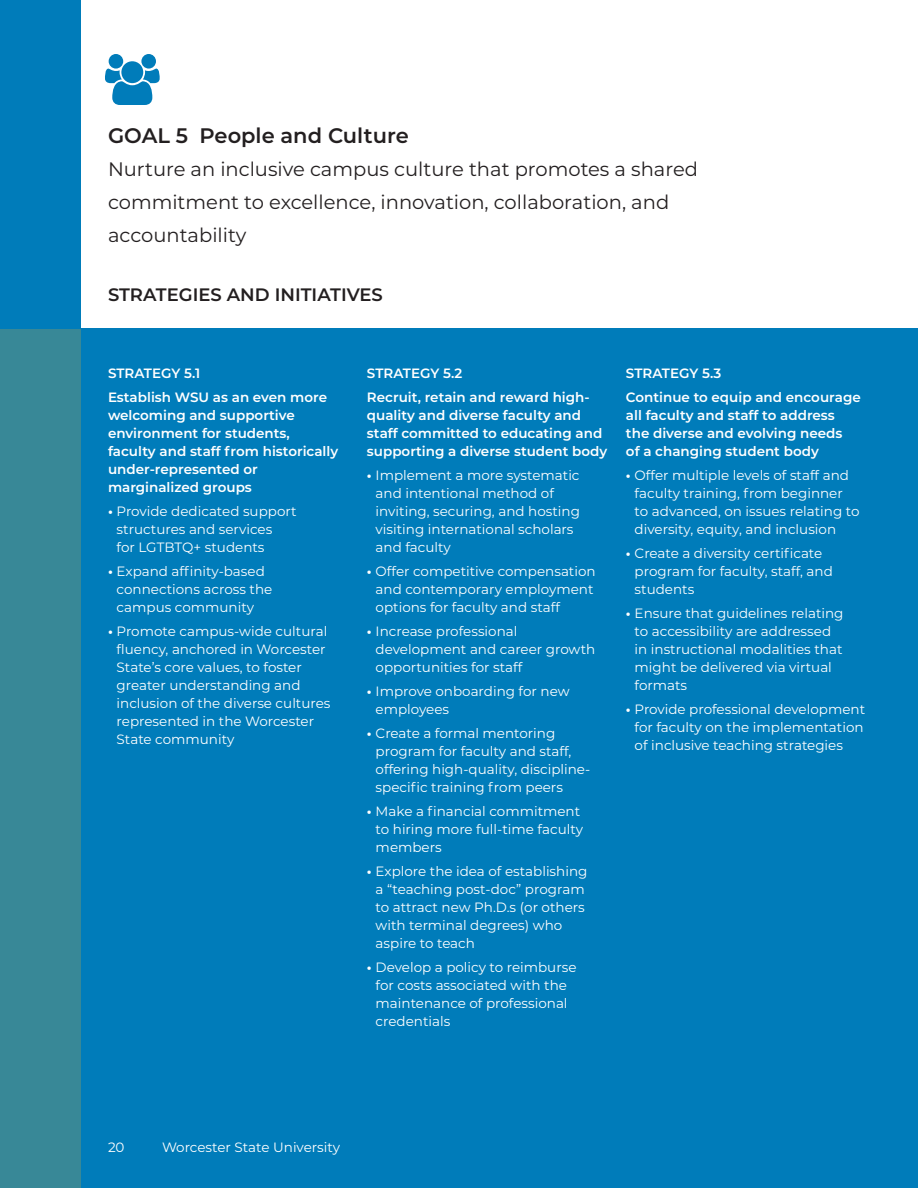
<style>
.page{position:relative;width:918px;height:1188px;background:#fff}
.page>*{position:absolute;margin:0;border:0;box-sizing:border-box;transform-origin:0 0}
.t1{font:600 21px "Montserrat";color:#231f20}
.t2{font:19.5px/33px "Montserrat";color:#231f20}
.t3{font:600 18px "Montserrat";color:#231f20}
.t4{font:13.5px/18px "Montserrat";color:#fff}
.t5{font:600 13.5px/18px "Montserrat";color:#fff}
.s1{font-weight:700}
</style>
<div class="page">
<div style="left:0;top:329px;width:918px;height:859px;background:#007cba"></div>
<div style="left:0;top:329px;width:81px;height:859px;background:#388897"></div>
<div style="left:0;top:0;width:81px;height:329px;background:#007cba"></div>
<h1 class="t1" style="left:108px;top:121px;width:302px">GOAL 5 People and Culture</h1>
<h2 class="t2" style="left:108px;top:152px;width:592px">Nurture an inclusive campus culture that promotes a shared commitment to excellence, innovation, collaboration, and accountability</h2>
<h3 class="t3" style="left:108px;top:282px;width:276px">STRATEGIES AND INITIATIVES</h3>
<p class="t5" style="left:108px;top:361px;width:221px;line-height:24px">STRATEGY 5.1<br>Establish WSU as an even more</p>
<p class="t5" style="left:108px;top:406px;width:232px">welcoming and supportive environment for students, faculty and staff from historically under-represented or marginalized groups</p>
<p class="t4" style="left:117px;top:502px;width:181px;text-indent:-9px"><span class="s1">•</span> Provide dedicated support structures and services<br>for LGTBTQ+ students</p>
<p class="t4" style="left:117px;top:562px;width:157px;text-indent:-9px"><span class="s1">•</span> Expand affinity-based connections across the campus community</p>
<p class="t4" style="left:117px;top:622px;width:215px;text-indent:-9px"><span class="s1">•</span> Promote campus-wide cultural fluency, anchored in Worcester<br>State’s core values, to foster greater understanding and inclusion of the diverse cultures represented in the Worcester<br>State community</p>
<p class="t5" style="left:367px;top:361px;width:224px;line-height:24px">STRATEGY 5.2<br>Recruit, retain and reward high-</p>
<p class="t5" style="left:367px;top:406px;width:242px">quality and diverse faculty and staff committed to educating and supporting a diverse student body</p>
<p class="t4" style="left:376px;top:466px;width:206px;text-indent:-9px"><span class="s1">•</span> Implement a more systematic and intentional method of inviting, securing, and hosting visiting international scholars and faculty</p>
<p class="t4" style="left:376px;top:562px;width:222px;text-indent:-9px"><span class="s1">•</span> Offer competitive compensation and contemporary employment options for faculty and staff</p>
<p class="t4" style="left:376px;top:622px;width:221px;text-indent:-9px"><span class="s1">•</span> Increase professional development and career growth opportunities for staff</p>
<p class="t4" style="left:376px;top:682px;width:195px;text-indent:-9px"><span class="s1">•</span> Improve onboarding for new employees</p>
<p class="t4" style="left:376px;top:724px;width:216px;text-indent:-9px"><span class="s1">•</span> Create a formal mentoring program for faculty and staff, offering high-quality, discipline&shy;specific training from peers</p>
<p class="t4" style="left:376px;top:802px;width:209px;text-indent:-9px"><span class="s1">•</span> Make a financial commitment to hiring more full-time faculty members</p>
<p class="t4" style="left:376px;top:862px;width:213px;text-indent:-9px"><span class="s1">•</span> Explore the idea of establishing a “teaching post-doc” program to attract new Ph.D.s (or others with terminal degrees) who aspire to teach</p>
<p class="t4" style="left:376px;top:958px;width:202px;text-indent:-9px"><span class="s1">•</span> Develop a policy to reimburse for costs associated with the maintenance of professional credentials</p>
<p class="t5" style="left:626px;top:361px;width:236px;line-height:24px">STRATEGY 5.3<br>Continue to equip and encourage</p>
<p class="t5" style="left:626px;top:406px;width:218px">all faculty and staff to address the diverse and evolving needs of a changing student body</p>
<p class="t4" style="left:635px;top:466px;width:226px;text-indent:-9px"><span class="s1">•</span> Offer multiple levels of staff and faculty training, from beginner to advanced, on issues relating to diversity, equity, and inclusion</p>
<p class="t4" style="left:635px;top:544px;width:200px;text-indent:-9px"><span class="s1">•</span> Create a diversity certificate program for faculty, staff, and students</p>
<p class="t4" style="left:635px;top:604px;width:210px;text-indent:-9px"><span class="s1">•</span> Ensure that guidelines relating to accessibility are addressed in instructional modalities that might be delivered via virtual formats</p>
<p class="t4" style="left:635px;top:700px;width:232px;text-align:justify;text-indent:-9px"><span class="s1">•</span> Provide professional development for faculty on the implementation of inclusive teaching strategies</p>
<p class="t4" style="left:108px;top:1138px;width:18px">20</p>
<p class="t4" style="left:162px;top:1138px;width:180px">Worcester State University</p>
</div>
